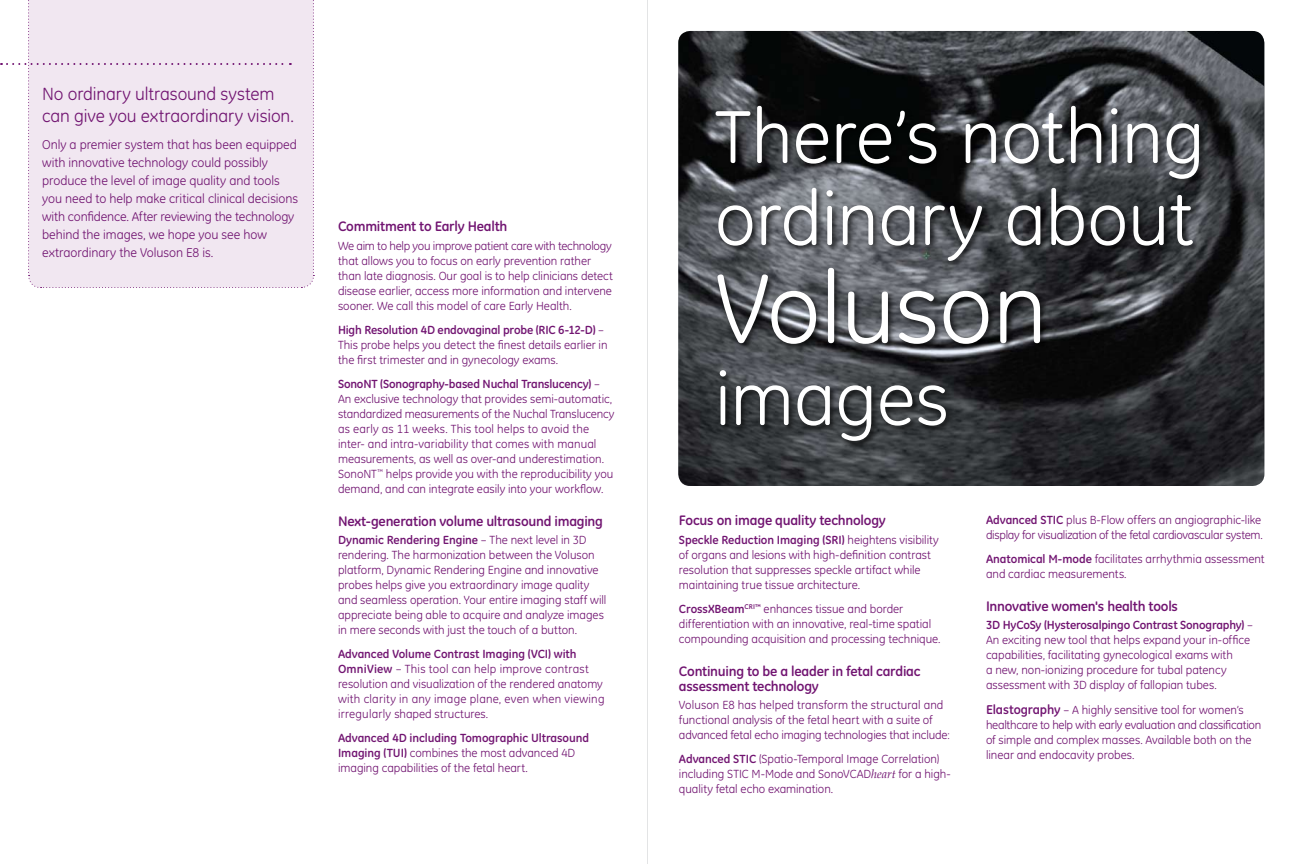
<style>
.page{position:relative;width:1296px;height:864px;background:#fff}
.page>*{position:absolute;margin:0;border:0;box-sizing:border-box;transform-origin:0 0}
.t1{font:100px "GE Inspira";color:#fff}
.t2{font:76px/82px "GE Inspira";color:#fff}
.t3{font:18px/22px "GE Inspira";letter-spacing:-.005em;color:#711471}
.t4{font:700 14px/15px "GE Inspira";letter-spacing:-.015em;color:#711471}
.t5{font:13px/18px "GE Inspira";letter-spacing:-.005em;color:#711471}
.t6{font:12px/15px "GE Inspira";letter-spacing:-.005em;color:#711471}
.s1{font-weight:700}
.s2{font-family:"Palatino";font-style:italic}
.s3{font-weight:700;font-size:13px}
</style>
<div class="page">
<hr style="left:647px;top:0;width:1px;height:864px;background:#d1d3d4">
<svg style="left:1px;top:0;width:313px;height:288px"></svg>
<img style="left:678px;top:31px;width:586px;height:455px">
<div style="left:713px;top:104px;width:494px;height:345px;background:#000;opacity:.75"></div>
<h3 class="t3" style="left:42px;top:83px;width:253px">No ordinary ultrasound system can give you extraordinary vision.</h3>
<p class="t5" style="left:42px;top:136px;width:258px">Only a premier system that has been equipped with innovative technology could possibly produce the level of image quality and tools you need to help make critical clinical decisions with confidence. After reviewing the technology behind the images, we hope you see how extraordinary the Voluson E8 is.</p>
<p class="t4" style="left:338px;top:219px;width:171px">Commitment to Early Health</p>
<p class="t6" style="left:338px;top:238px;width:277px">We aim to help you improve patient care with technology that allows you to focus on early prevention rather than late diagnosis. Our goal is to help clinicians detect disease earlier, access more information and intervene sooner. We call this model of care Early Health.</p>
<p class="t6" style="left:338px;top:322px;width:271px"><span class="s1">High Resolution 4D endovaginal probe (RIC 6-12-D)</span> –<br>This probe helps you detect the finest details earlier in the first trimester and in gynecology exams.</p>
<p class="t6" style="left:338px;top:376px;width:278px"><span class="s1">SonoNT (Sonography-based Nuchal Translucency)</span> – An exclusive technology that provides semi-automatic, standardized measurements of the Nuchal Translucency as early as 11 weeks. This tool helps to avoid the inter- and intra-variability that comes with manual measurements, as well as over-and underestimation.<br>SonoNT<sup>™</sup> helps provide you with the reproducibility you demand, and can integrate easily into your workflow.</p>
<p class="t4" style="left:338px;top:513px;width:267px">Next-generation volume ultrasound imaging</p>
<p class="t6" style="left:338px;top:533px;width:270px"><span class="s1">Dynamic Rendering Engine</span> – The next level in 3D rendering. The harmonization between the Voluson platform, Dynamic Rendering Engine and innovative probes helps give you extraordinary image quality and seamless operation. Your entire imaging staff will appreciate being able to acquire and analyze images in mere seconds with just the touch of a button.</p>
<p class="t6" style="left:338px;top:647px;width:268px"><span class="s1">Advanced Volume Contrast Imaging (VCI) with OmniView</span> – This tool can help improve contrast resolution and visualization of the rendered anatomy with clarity in any image plane, even when viewing irregularly shaped structures.</p>
<p class="t6" style="left:338px;top:731px;width:253px"><span class="s1">Advanced 4D including Tomographic Ultrasound<br>Imaging (TUI)</span> combines the most advanced 4D imaging capabilities of the fetal heart.</p>
<h2 class="t2" style="left:715px;top:96px;width:491px">There’s nothing ordinary about</h2>
<h1 class="t1" style="left:715px;top:251px;width:334px">Voluson</h1>
<h2 class="t2" style="left:715px;top:358px;width:236px">images</h2>
<p class="t4" style="left:679px;top:513px;width:208px">Focus on image quality technology</p>
<p class="t6" style="left:679px;top:532px;width:261px"><span class="s1">Speckle Reduction Imaging (SRI)</span> heightens visibility of organs and lesions with high-definition contrast resolution that suppresses speckle artifact while maintaining true tissue architecture.</p>
<p class="t6" style="left:679px;top:601px;width:263px"><span class="s1">CrossXBeam</span><sup>CRI™</sup> enhances tissue and border differentiation with an innovative, real-time spatial compounding acquisition and processing technique.</p>
<p class="t4" style="left:679px;top:663px;width:243px">Continuing to be a leader in fetal cardiac assessment technology</p>
<p class="t6" style="left:679px;top:698px;width:272px">Voluson E8 has helped transform the structural and functional analysis of the fetal heart with a suite of advanced fetal echo imaging technologies that include:</p>
<p class="t6" style="left:679px;top:752px;width:273px"><span class="s1">Advanced STIC</span> (Spatio-Temporal Image Correlation) including STIC M-Mode and SonoVCAD<span class="s2">heart</span> for a high&shy;quality fetal echo examination.</p>
<p class="t6" style="left:986px;top:512px;width:278px"><span class="s1">Advanced STIC</span> plus B-Flow offers an angiographic-like display for visualization of the fetal cardiovascular system.</p>
<p class="t6" style="left:986px;top:551px;width:280px"><span class="s1">Anatomical M-mode</span> facilitates arrhythmia assessment and cardiac measurements.</p>
<p class="t4" style="left:986px;top:598px;width:193px">Innovative women's health tools</p>
<p class="t6" style="left:986px;top:618px;width:268px"><span class="s1">3D HyCoSy (Hysterosalpingo Contrast Sonography)</span> – An exciting new tool that helps expand your in-office capabilities, facilitating gynecological exams with<br>a new, non-ionizing procedure for tubal patency assessment with 3D display of fallopian tubes.</p>
<p class="t6" style="left:986px;top:703px;width:277px"><span class="s3">Elastography</span> – A highly sensitive tool for women’s healthcare to help with early evaluation and classification of simple and complex masses. Available both on the linear and endocavity probes.</p>
</div>
